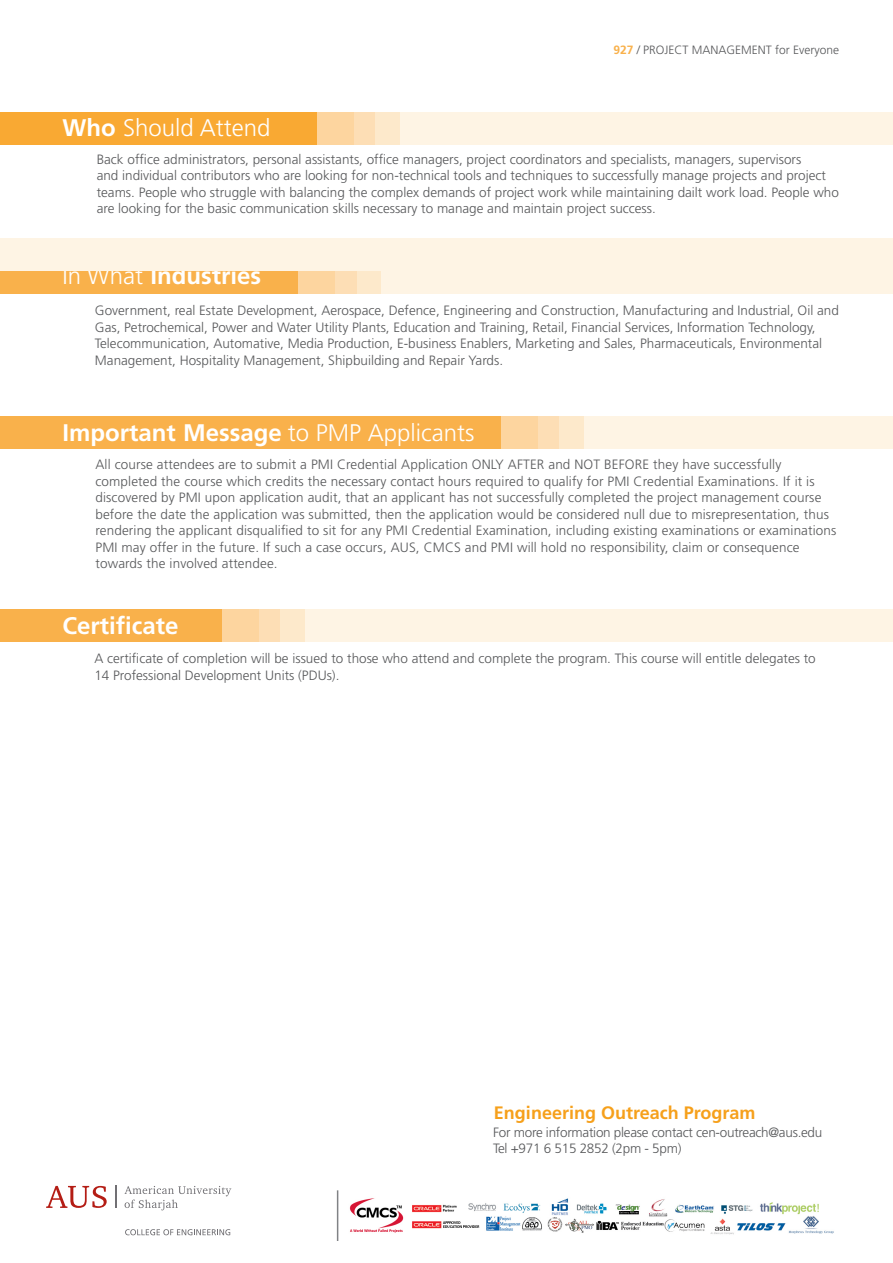
<style>
.page{position:relative;width:893px;height:1263px;background:#fff}
.page>*{position:absolute;margin:0;border:0;box-sizing:border-box;transform-origin:0 0}
.t1{font:700 24px "Frutiger";color:#fff}
.t2{font:300 24px "Frutiger";color:#fff}
.t3{font:700 18px "Frutiger";color:#f6a01b}
.t4{font:300 13.5px/16.5px "Frutiger";color:#57585a}
.t5{font:300 13.5px "Frutiger";letter-spacing:-.02em;color:#57585a}
.t6{font:300 12px "Frutiger";color:#57585a}
.s1{font-weight:700;color:#f9b14b}
.s2{font-weight:700}
.s3{font-weight:300}
</style>
<div class="page">
<div style="left:0;top:112px;width:893px;height:33px;background:#fef4e4"></div>
<div style="left:0;top:261px;width:893px;height:33px;background:#fef4e4"></div>
<div style="left:0;top:416px;width:893px;height:33px;background:#fef4e4"></div>
<div style="left:0;top:261px;width:299px;height:33px;background:#f9b14b"></div>
<div style="left:0;top:416px;width:501px;height:33px;background:#f9b14b"></div>
<div style="left:0;top:609px;width:893px;height:33px;background:#fef4e4"></div>
<div style="left:0;top:609px;width:222px;height:33px;background:#f9b14b"></div>
<div style="left:0;top:112px;width:317px;height:33px;background:#f9a933"></div>
<hr style="left:337px;top:1190px;width:1px;height:51px;background:#808285">
<img style="left:349px;top:1198px;width:485px;height:37px">
<svg style="left:115px;top:1186px;width:1px;height:22px"></svg>
<svg style="left:46px;top:1186px;width:61px;height:22px"></svg>
<svg style="left:125px;top:1186px;width:106px;height:24px"></svg>
<svg style="left:125px;top:1229px;width:105px;height:6px"></svg>
<div style="left:363px;top:112px;width:37px;height:33px;background:#fde9cb"></div>
<div style="left:339px;top:112px;width:36px;height:33px;background:#fddeb5"></div>
<div style="left:317px;top:112px;width:37px;height:33px;background:#fdd59f"></div>
<div style="left:345px;top:261px;width:36px;height:33px;background:#fde9cb"></div>
<div style="left:320px;top:261px;width:36px;height:33px;background:#fddeb5"></div>
<div style="left:299px;top:261px;width:36px;height:33px;background:#fdd59f"></div>
<div style="left:268px;top:609px;width:36px;height:33px;background:#fde9cb"></div>
<div style="left:243px;top:609px;width:36px;height:33px;background:#fddeb5"></div>
<div style="left:222px;top:609px;width:36px;height:33px;background:#fdd59f"></div>
<div style="left:547px;top:416px;width:37px;height:33px;background:#fde9cb"></div>
<div style="left:523px;top:416px;width:36px;height:33px;background:#fddeb5"></div>
<div style="left:501px;top:416px;width:37px;height:33px;background:#fdd59f"></div>
<div style="left:0;top:238px;width:893px;height:33px;background:#fef4e4"></div>
<p class="t6" style="left:613px;top:43px;width:227px"><span class="s1">927</span> / PROJECT MANAGEMENT for Everyone</p>
<p class="t2" style="left:63px;top:114px;width:209px"><span class="s2">Who</span> Should Attend</p>
<p class="t4" style="left:97px;top:151px;width:744px">Back office administrators, personal assistants, office managers, project coordinators and specialists, managers, supervisors<br>and individual contributors who are looking for non-technical tools and techniques to successfully manage projects and project teams. People who struggle with balancing the complex demands of project work while maintaining dailt work load. People who are looking for the basic communication skills necessary to manage and maintain project success.</p>
<p class="t1" style="left:63px;top:262px;width:200px"><span class="s3">In What</span> Industries</p>
<p class="t4" style="left:95px;top:302px;width:745px">Government, real Estate Development, Aerospace, Defence, Engineering and Construction, Manufacturing and Industrial, Oil and Gas, Petrochemical, Power and Water Utility Plants, Education and Training, Retail, Financial Services, Information Technology, Telecommunication, Automative, Media Production, E-business Enablers, Marketing and Sales, Pharmaceuticals, Environmental Management, Hospitality Management, Shipbuilding and Repair Yards.</p>
<p class="t1" style="left:63px;top:418px;width:413px">Important Message <span class="s3">to PMP Applicants</span></p>
<p class="t4" style="left:95px;top:456px;width:742px">All course attendees are to submit a PMI Credential Application ONLY AFTER and NOT BEFORE they have successfully completed the course which credits the necessary contact hours required to qualify for PMI Credential Examinations. If it is discovered by PMI upon application audit, that an applicant has not successfully completed the project management course before the date the application was submitted, then the application would be considered null due to misrepresentation, thus rendering the applicant disqualified to sit for any PMI Credential Examination, including existing examinations or examinations PMI may offer in the future. If such a case occurs, AUS, CMCS and PMI will hold no responsibility, claim or consequence towards the involved attendee.</p>
<p class="t1" style="left:63px;top:611px;width:118px">Certificate</p>
<p class="t4" style="left:94px;top:650px;width:723px">A certificate of completion will be issued to those who attend and complete the program. This course will entitle delegates to</p>
<p class="t4" style="left:94px;top:667px;width:247px">14 Professional Development Units (PDUs).</p>
<p class="t3" style="left:494px;top:1102px;width:263px">Engineering Outreach Program</p>
<p class="t5" style="left:493px;top:1124px;width:331px">For more information please contact cen-outreach@aus.edu</p>
<p class="t5" style="left:493px;top:1141px;width:190px">Tel +971 6 515 2852 (2pm - 5pm)</p>
</div>
